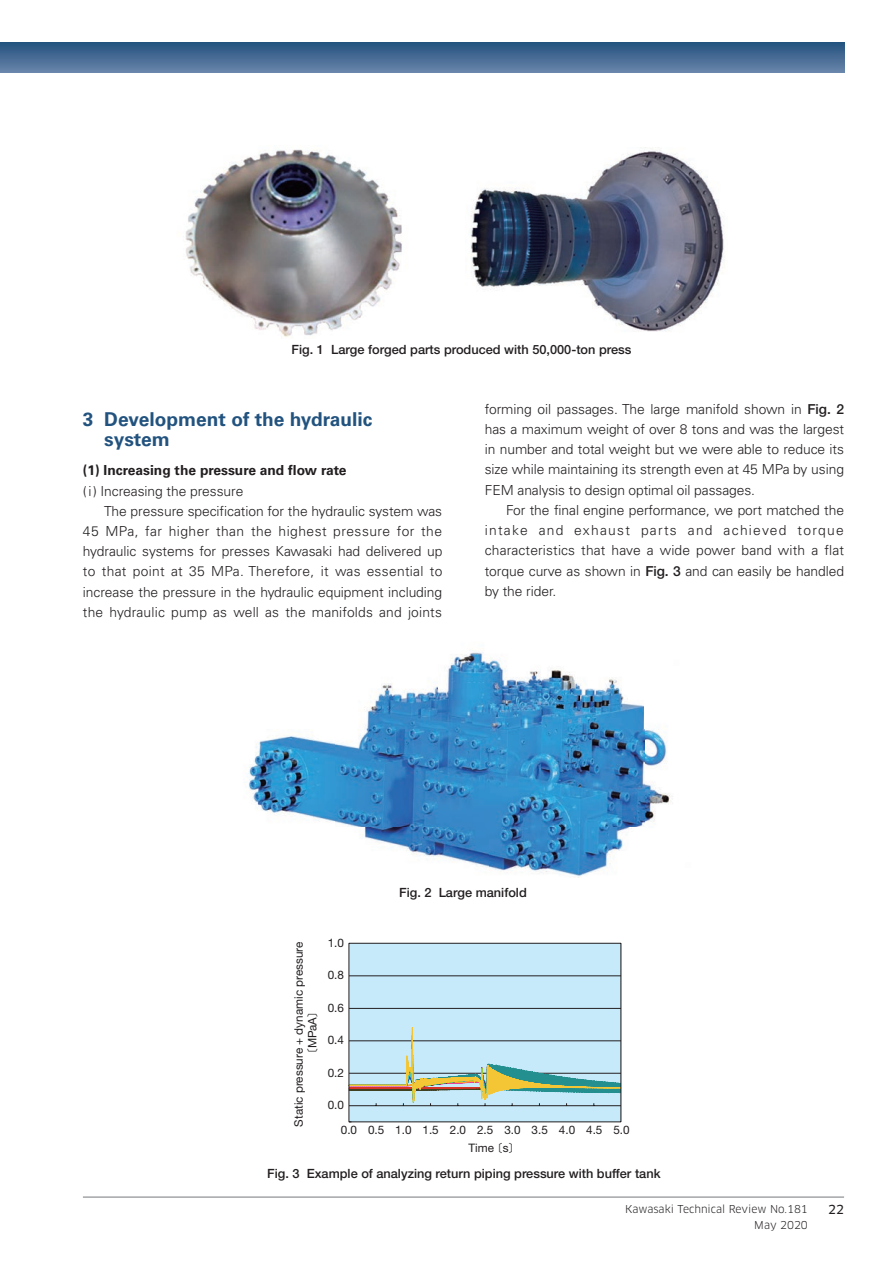
<style>
.page{position:relative;width:893px;height:1263px;background:#fff}
.page>*{position:absolute;margin:0;border:0;box-sizing:border-box;transform-origin:0 0}
.t1{font:700 19.2px/20.2px "Univers LT Pro 65";color:#22537f}
.t2{font:300 13.8px/20.2px "Univers LT Pro 45";letter-spacing:-.005em;color:#231f20;text-align:justify}
.t3{font:300 13.8px "Univers LT Pro 45";letter-spacing:.02em;color:#231f20}
.t4{font:300 13.8px "Univers LT Pro 45";letter-spacing:.015em;color:#231f20}
.t5{font:300 13.8px "Univers LT Pro 45";letter-spacing:.035em;color:#231f20}
.t6{font:700 13.8px "Univers LT Pro 65";color:#231f20}
.t7{font:500 12.75px "Helvetica Neue LT Std";color:#231f20}
.t8{font:12.15px "Clan Pro News";color:#231f20}
.t9{font:11.7px/13.5px "Helvetica Neue LT Std";color:#231f20;text-align:center}
.t10{font:10.65px "Clan Pro";color:#231f20}
.s1{font-family:"Helvetica Neue LT Std";font-weight:500}
.s2{font-family:"Gothic BBB Pro Medium 90 msp RKSJ H";font-size:10.65px}
</style>
<div class="page">
<svg style="left:0;top:43px;width:844px;height:29px;background:#466b94"></svg>
<hr style="left:83px;top:1197px;width:761px;height:1px;background:#76787b">
<img style="left:185px;top:149px;width:217px;height:188px">
<img style="left:470px;top:148px;width:255px;height:184px">
<img style="left:245px;top:652px;width:427px;height:225px">
<div style="left:349px;top:943px;width:272px;height:179px;background:#c6eafa"></div>
<hr style="left:349px;top:975px;width:272px;height:1px;background:#231f20">
<hr style="left:349px;top:1008px;width:272px;height:1px;background:#231f20">
<svg style="left:351px;top:1027px;width:268px;height:79px"></svg>
<div style="left:349px;top:943px;width:272px;height:179px;border:1px solid #231f20"></div>
<p class="t7" style="left:292px;top:342px;width:341px">Fig. 1 Large forged parts produced with 50,000-ton press</p>
<h1 class="t1" style="left:104px;top:409px;width:270px;text-indent:-21px">3 Development of the hydraulic system</h1>
<p class="t6" style="left:83px;top:462px;width:265px">(1) Increasing the pressure and flow rate</p>
<p class="t2" style="left:83px;top:481px;width:162px">( i ) Increasing the pressure</p>
<p class="t2" style="left:104px;top:501px;width:339px">The pressure specification for the hydraulic system was</p>
<p class="t5" style="left:83px;top:523px;width:361px">45 MPa, far higher than the highest pressure for the</p>
<p class="t2" style="left:83px;top:541px;width:361px">hydraulic systems for presses Kawasaki had delivered up</p>
<p class="t3" style="left:83px;top:563px;width:361px">to that point at 35 MPa. Therefore, it was essential to</p>
<p class="t2" style="left:83px;top:582px;width:361px">increase the pressure in the hydraulic equipment including</p>
<p class="t4" style="left:83px;top:604px;width:361px">the hydraulic pump as well as the manifolds and joints</p>
<p class="t2" style="left:485px;top:399px;width:361px">forming oil passages. The large manifold shown in <span class="s1">Fig. 2 </span>has a maximum weight of over 8 tons and was the largest in number and total weight but we were able to reduce its size while maintaining its strength even at 45 MPa by using FEM analysis to design optimal oil passages.</p>
<p class="t2" style="left:485px;top:500px;width:361px;text-indent:21px">For the final engine performance, we port matched the intake and exhaust parts and achieved torque characteristics that have a wide power band with a flat torque curve as shown in <span class="s1">Fig. 3</span> and can easily be handled by the rider.</p>
<p class="t7" style="left:399px;top:885px;width:129px">Fig. 2 Large manifold</p>
<p class="t9" style="left:292px;top:1126px;width:186px;rotate:-90deg">Static pressure + dynamic pressure<span class="s2">〔</span>MPaA<span class="s2">〕</span></p>
<p class="t9" style="left:328px;top:936px;width:18px">1.0</p>
<p class="t9" style="left:328px;top:968px;width:18px">0.8</p>
<p class="t9" style="left:328px;top:1001px;width:18px">0.6</p>
<p class="t9" style="left:328px;top:1033px;width:18px">0.4</p>
<p class="t9" style="left:328px;top:1066px;width:18px">0.2</p>
<p class="t9" style="left:328px;top:1098px;width:18px">0.0</p>
<p class="t9" style="left:341px;top:1122px;width:18px">0.0</p>
<p class="t9" style="left:368px;top:1122px;width:263px">0.5 1.0 1.5 2.0 2.5 3.0 3.5 4.0 4.5 5.0</p>
<p class="t9" style="left:469px;top:1141px;width:53px">Time <span class="s2">〔</span>s<span class="s2">〕</span></p>
<p class="t7" style="left:267px;top:1165px;width:395px">Fig. 3 Example of analyzing return piping pressure with buffer tank</p>
<p class="t10" style="left:625px;top:1202px;width:184px">Kawasaki Technical Review No.181</p>
<p class="t8" style="left:828px;top:1202px;width:17px">22</p>
<p class="t10" style="left:754px;top:1218px;width:55px">May 2020</p>
</div>
